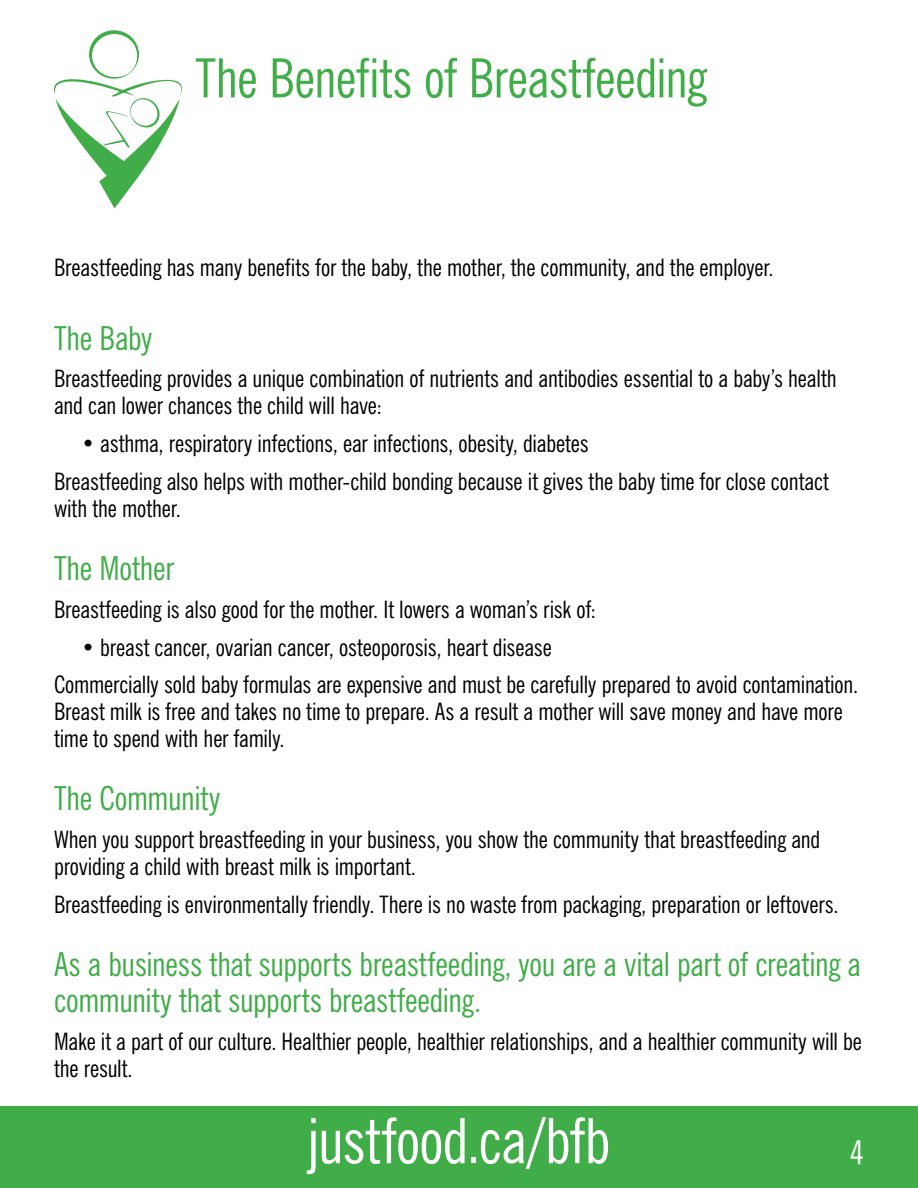
<style>
.page{position:relative;width:918px;height:1188px;background:#fff}
.page>*{position:absolute;margin:0;border:0;box-sizing:border-box;transform-origin:0 0}
.t1{font:condensed 62.55px "News Gothic BT";letter-spacing:-.01em;color:#fff}
.t2{font:condensed 54px "News Gothic BT";letter-spacing:-.01em;color:#41ad49}
.t3{font:condensed 33px/36px "News Gothic BT";letter-spacing:-.01em;color:#41ad49}
.t4{font:condensed 33px "News Gothic BT";color:#fff}
.t5{font:condensed 24px/27px "News Gothic BT";letter-spacing:-.01em;color:#000}
</style>
<div class="page">
<div style="left:0;top:1106px;width:918px;height:82px;background:#41ad49"></div>
<svg style="left:54px;top:30px;width:128px;height:178px"></svg>
<h2 class="t2" style="left:195px;top:45px;width:513px">The Benefits of Breastfeeding</h2>
<p class="t5" style="left:54px;top:254px;width:718px">Breastfeeding has many benefits for the baby, the mother, the community, and the employer.</p>
<h3 class="t3" style="left:54px;top:320px;width:100px">The Baby</h3>
<p class="t5" style="left:54px;top:365px;width:784px">Breastfeeding provides a unique combination of nutrients and antibodies essential to a baby’s health and can lower chances the child will have:</p>
<p class="t5" style="left:54px;top:425px;width:777px;line-height:37.8px;text-indent:27px">• asthma, respiratory infections, ear infections, obesity, diabetes<br>Breastfeeding also helps with mother-child bonding because it gives the baby time for close contact</p>
<p class="t5" style="left:54px;top:495px;width:125px">with the mother.</p>
<h3 class="t3" style="left:54px;top:550px;width:122px">The Mother</h3>
<p class="t5" style="left:54px;top:596px;width:544px">Breastfeeding is also good for the mother. It lowers a woman’s risk of:</p>
<p class="t5" style="left:54px;top:628px;width:802px;line-height:37.8px;text-indent:27px">• breast cancer, ovarian cancer, osteoporosis, heart disease<br>Commercially sold baby formulas are expensive and must be carefully prepared to avoid contamination.</p>
<p class="t5" style="left:54px;top:698px;width:791px">Breast milk is free and takes no time to prepare. As a result a mother will save money and have more time to spend with her family.</p>
<h3 class="t3" style="left:54px;top:780px;width:168px">The Community</h3>
<p class="t5" style="left:54px;top:826px;width:768px">When you support breastfeeding in your business, you show the community that breastfeeding and providing a child with breast milk is important.</p>
<p class="t5" style="left:54px;top:891px;width:783px">Breastfeeding is environmentally friendly. There is no waste from packaging, preparation or leftovers.</p>
<h3 class="t3" style="left:54px;top:946px;width:809px">As a business that supports breastfeeding, you are a vital part of creating a community that supports breastfeeding.</h3>
<p class="t5" style="left:54px;top:1028px;width:810px">Make it a part of our culture. Healthier people, healthier relationships, and a healthier community will be the result.</p>
<h1 class="t1" style="left:308px;top:1103px;width:304px">justfood.ca/bfb</h1>
<h3 class="t4" style="left:850px;top:1132px;width:16px">4</h3>
</div>
